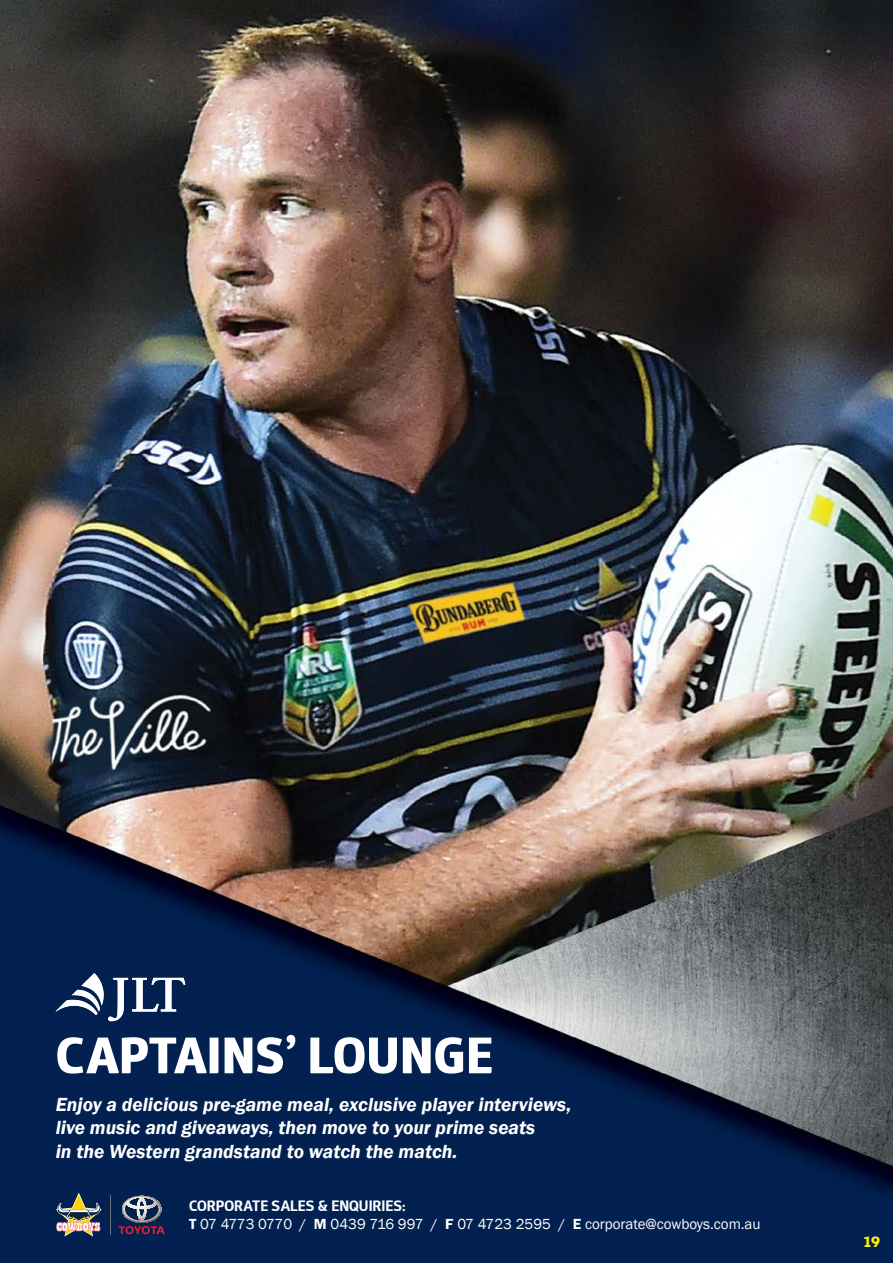
<style>
.page{position:relative;width:893px;height:1263px;background:#fff}
.page>*{position:absolute;margin:0;border:0;box-sizing:border-box;transform-origin:0 0}
.t1{font:900 51px "RL Font";color:#fff}
.t2{font:italic 600 19.5px/23.4px "Franklin Gothic";color:#fff}
.t3{font:15px "Franklin Gothic";color:#fff}
.t4{font:700 15px "RL Font";color:#fff}
.t5{font:900 15px "RL Font";color:#fff200}
.s1{font-weight:600}
</style>
<div class="page">
<img style="left:0;top:0;width:893px;height:1263px">
<svg style="left:118px;top:1196px;width:47px;height:38px;background:#4f4e6b"></svg>
<hr style="left:110px;top:1195px;width:1px;height:40px;background:#6d6e71">
<svg style="left:56px;top:1192px;width:48px;height:44px;background:#62686e"></svg>
<svg style="left:56px;top:973px;width:129px;height:48px"></svg>
<h1 class="t1" style="left:56px;top:1026px;width:439px">CAPTAINS’ LOUNGE</h1>
<p class="t2" style="left:56px;top:1093px;width:517px">Enjoy a delicious pre-game meal, exclusive player interviews, live music and giveaways, then move to your prime seats<br>in the Western grandstand to watch the match.</p>
<p class="t4" style="left:189px;top:1197px;width:218px">CORPORATE SALES &amp; ENQUIRIES:</p>
<p class="t3" style="left:189px;top:1215px;width:573px"><span class="s1">T</span> 07 4773 0770 / <span class="s1">M</span> 0439 716 997 / <span class="s1">F</span> 07 4723 2595 / <span class="s1">E</span> corporate@cowboys.com.au</p>
<p class="t5" style="left:863px;top:1233px;width:18px">19</p>
</div>
